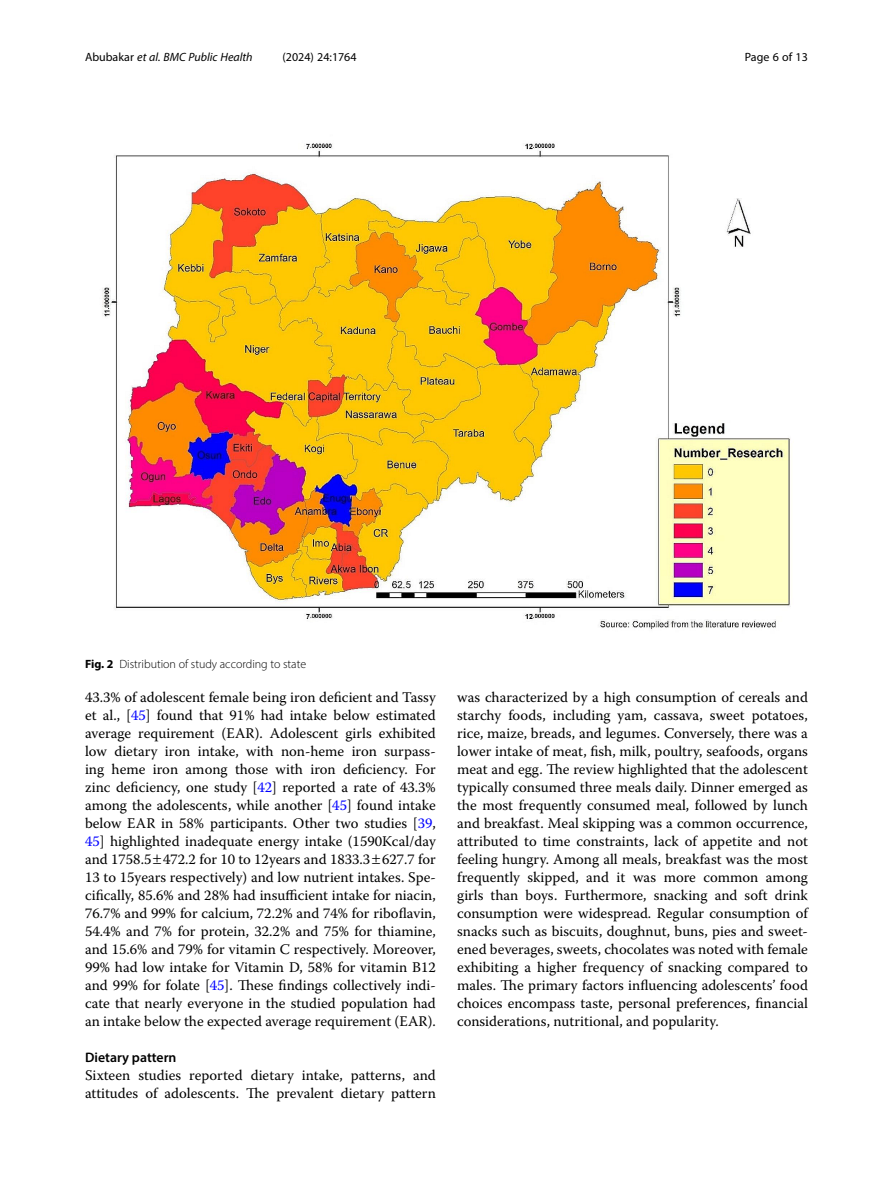
<style>
.page{position:relative;width:893px;height:1191px;background:#fff}
.page>*{position:absolute;margin:0;border:0;box-sizing:border-box;transform-origin:0 0}
.Body_Text{font:14.7px/18px "Warnock Pro";color:#000;text-align:justify}
.Head_2{font:600 13.8px "Myriad Pro";color:#000}
.Figure_Caption{font:300 12px "Myriad Pro";color:#000}
.t1{font:italic 12px "Myriad Pro";color:#000}
.t2{font:12px "Myriad Pro";color:#000}
.s1{font-style:normal}
.s2{font-weight:700}
.s3{color:#00f}
</style>
<div class="page">
<img style="left:102px;top:143px;width:689px;height:486px">
<p class="t1" style="left:85px;top:50px;width:169px"><span class="s1">Abubakar</span> et al. BMC Public Health</p>
<p class="t2" style="left:282px;top:50px;width:76px">(2024) 24:1764</p>
<p class="t2" style="left:745px;top:50px;width:65px">Page 6 of 13</p>
<p class="Figure_Caption" style="left:85px;top:656px;width:223px"><span class="s2">Fig. 2</span> Distribution of study according to state</p>
<p class="Body_Text" style="left:85px;top:688px;width:352px">43.3% of adolescent female being iron deficient and Tassy et al., [<span class="s3">45</span>] found that 91% had intake below estimated average requirement (EAR). Adolescent girls exhibited low dietary iron intake, with non-heme iron surpass&shy;ing heme iron among those with iron deficiency. For zinc deficiency, one study [<span class="s3">42</span>] reported a rate of 43.3% among the adolescents, while another [<span class="s3">45</span>] found intake below EAR in 58% participants. Other two studies [<span class="s3">39</span>, <span class="s3">45</span>] highlighted inadequate energy intake (1590Kcal/day and 1758.5 472.2 for 10 to 12years and 1833.3 627.7 for 13 to 15years respectively) and low nutrient intakes. Spe&shy;cifically, 85.6% and 28% had insufficient intake for niacin, 76.7% and 99% for calcium, 72.2% and 74% for riboflavin, 54.4% and 7% for protein, 32.2% and 75% for thiamine, and 15.6% and 79% for vitamin C respectively. Moreover, 99% had low intake for Vitamin D, 58% for vitamin B12 and 99% for folate [<span class="s3">45</span>]. These findings collectively indi&shy;cate that nearly everyone in the studied population had an intake below the expected average requirement (EAR).</p>
<p class="Head_2" style="left:85px;top:1049px;width:93px">Dietary pattern</p>
<p class="Body_Text" style="left:85px;top:1066px;width:352px">Sixteen studies reported dietary intake, patterns, and attitudes of adolescents. The prevalent dietary pattern</p>
<p class="Body_Text" style="left:457px;top:688px;width:352px">was characterized by a high consumption of cereals and starchy foods, including yam, cassava, sweet potatoes, rice, maize, breads, and legumes. Conversely, there was a lower intake of meat, fish, milk, poultry, seafoods, organs meat and egg. The review highlighted that the adolescent typically consumed three meals daily. Dinner emerged as the most frequently consumed meal, followed by lunch and breakfast. Meal skipping was a common occurrence, attributed to time constraints, lack of appetite and not feeling hungry. Among all meals, breakfast was the most frequently skipped, and it was more common among girls than boys. Furthermore, snacking and soft drink consumption were widespread. Regular consumption of snacks such as biscuits, doughnut, buns, pies and sweet&shy;ened beverages, sweets, chocolates was noted with female exhibiting a higher frequency of snacking compared to males. The primary factors influencing adolescents’ food choices encompass taste, personal preferences, financial considerations, nutritional, and popularity.</p>
</div>
